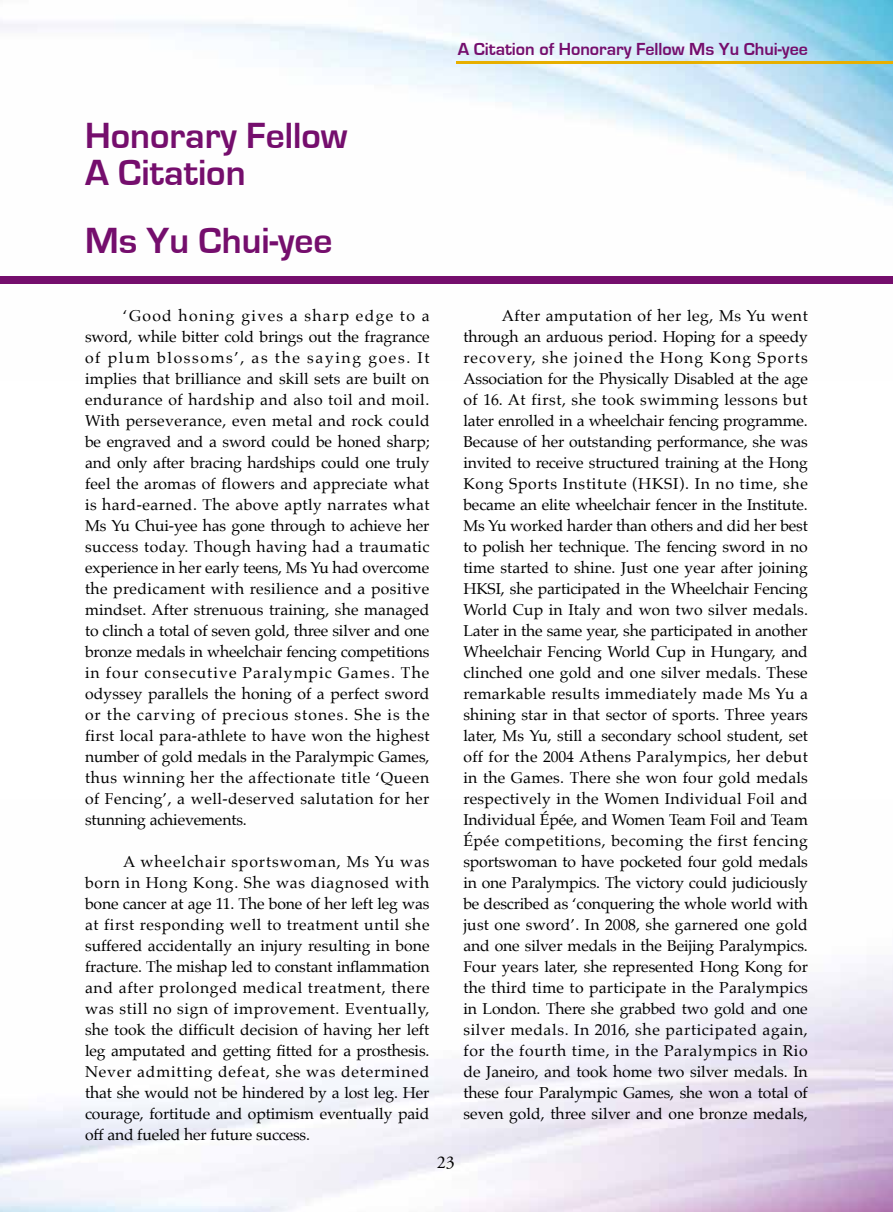
<style>
.page{position:relative;width:893px;height:1212px;background:#fff}
.page>*{position:absolute;margin:0;border:0;box-sizing:border-box;transform-origin:0 0}
.t1{font:700 37.5px/37.5px "Eurostile";color:#750e6d}
.t2{font:700 18px "Eurostile";color:#750e6d}
.t3{font:18px "Adobe Garamond Pro";color:#000}
.t4{font:15.75px/21px "Palatino";letter-spacing:-.005em;color:#000;text-align:justify}
</style>
<div class="page">
<img style="left:0;top:0;width:893px;height:284px">
<hr style="left:457px;top:61px;width:436px;height:3px;background:#e7af00">
<div style="left:0;top:276px;width:893px;height:7px;background:#750e6d"></div>
<h1 class="t1" style="left:85px;top:117px;width:264px">Honorary Fellow<br>A Citation</h1>
<h1 class="t1" style="left:85px;top:222px;width:249px">Ms Yu Chui-yee</h1>
<p class="t4" style="left:85px;top:305px;width:346px;text-indent:38px">‘Good honing gives a sharp edge to a sword, while bitter cold brings out the fragrance of plum blossoms’, as the saying goes. It implies that brilliance and skill sets are built on endurance of hardship and also toil and moil.<br>With perseverance, even metal and rock could be engraved and a sword could be honed sharp; and only after bracing hardships could one truly feel the aromas of flowers and appreciate what is hard-earned. The above aptly narrates what Ms Yu Chui-yee has gone through to achieve her success today. Though having had a traumatic experience in her early teens, Ms Yu had overcome the predicament with resilience and a positive mindset. After strenuous training, she managed to clinch a total of seven gold, three silver and one bronze medals in wheelchair fencing competitions in four consecutive Paralympic Games. The odyssey parallels the honing of a perfect sword or the carving of precious stones. She is the first local para-athlete to have won the highest number of gold medals in the Paralympic Games, thus winning her the affectionate title ‘Queen of Fencing’, a well-deserved salutation for her stunning achievements.</p>
<p class="t4" style="left:85px;top:851px;width:346px;text-indent:38px">A wheelchair sportswoman, Ms Yu was born in Hong Kong. She was diagnosed with bone cancer at age 11. The bone of her left leg was at first responding well to treatment until she suffered accidentally an injury resulting in bone fracture. The mishap led to constant inflammation and after prolonged medical treatment, there was still no sign of improvement. Eventually, she took the difficult decision of having her left leg amputated and getting fitted for a prosthesis.<br>Never admitting defeat, she was determined that she would not be hindered by a lost leg. Her courage, fortitude and optimism eventually paid off and fueled her future success.</p>
<p class="t2" style="left:458px;top:39px;width:352px">A Citation of Honorary Fellow Ms Yu Chui-yee</p>
<p class="t4" style="left:463px;top:305px;width:346px;text-indent:38px">After amputation of her leg, Ms Yu went through an arduous period. Hoping for a speedy recovery, she joined the Hong Kong Sports Association for the Physically Disabled at the age of 16. At first, she took swimming lessons but later enrolled in a wheelchair fencing programme.<br>Because of her outstanding performance, she was invited to receive structured training at the Hong Kong Sports Institute (HKSI). In no time, she became an elite wheelchair fencer in the Institute.<br>Ms Yu worked harder than others and did her best to polish her technique. The fencing sword in no time started to shine. Just one year after joining HKSI, she participated in the Wheelchair Fencing World Cup in Italy and won two silver medals.<br>Later in the same year, she participated in another Wheelchair Fencing World Cup in Hungary, and clinched one gold and one silver medals. These remarkable results immediately made Ms Yu a shining star in that sector of sports. Three years later, Ms Yu, still a secondary school student, set off for the 2004 Athens Paralympics, her debut in the Games. There she won four gold medals respectively in the Women Individual Foil and Individual Épée, and Women Team Foil and Team Épée competitions, becoming the first fencing sportswoman to have pocketed four gold medals in one Paralympics. The victory could judiciously be described as ‘conquering the whole world with just one sword’. In 2008, she garnered one gold and one silver medals in the Beijing Paralympics.<br>Four years later, she represented Hong Kong for the third time to participate in the Paralympics in London. There she grabbed two gold and one silver medals. In 2016, she participated again, for the fourth time, in the Paralympics in Rio de Janeiro, and took home two silver medals. In these four Paralympic Games, she won a total of seven gold, three silver and one bronze medals,</p>
<p class="t3" style="left:437px;top:1151px;width:19px">23</p>
</div>
